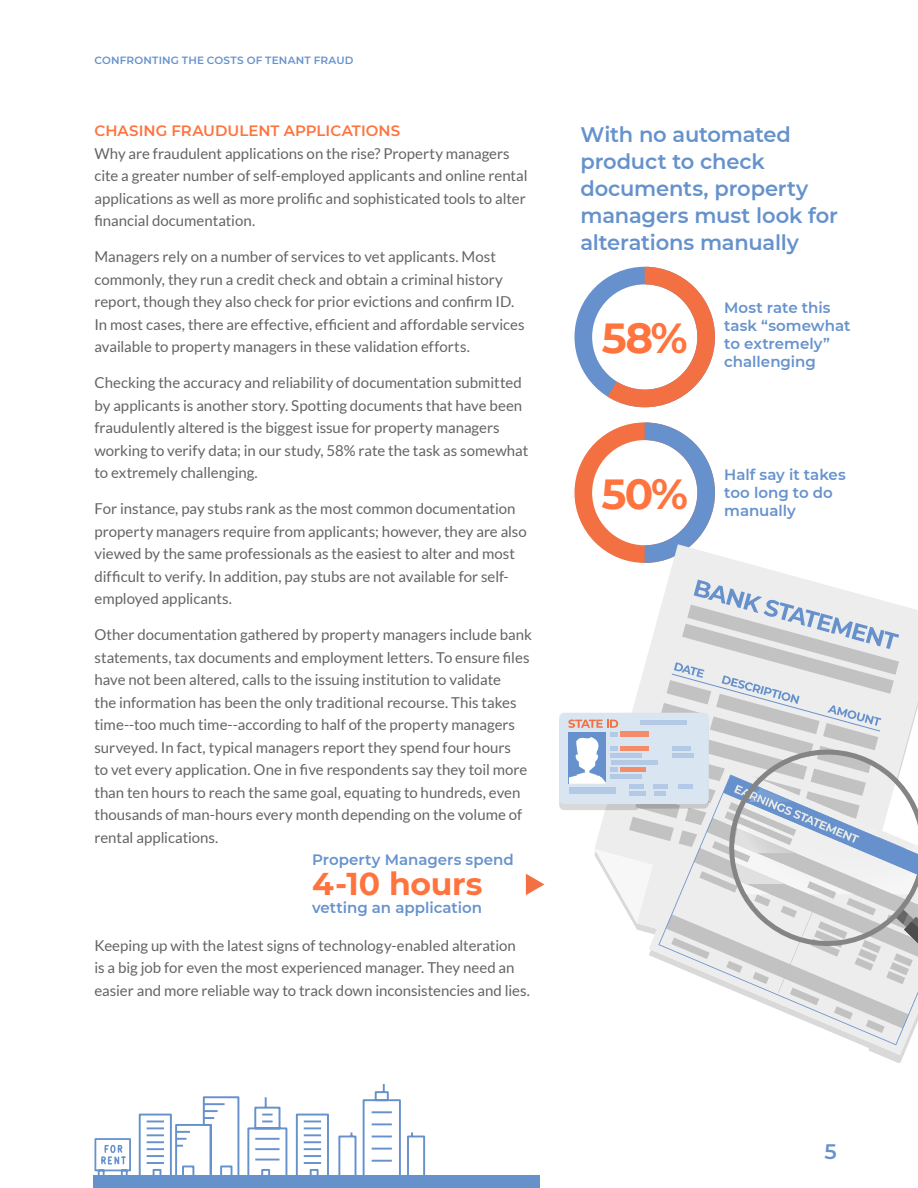
<style>
.page{position:relative;width:918px;height:1188px;background:#fff}
.page>*{position:absolute;margin:0;border:0;box-sizing:border-box;transform-origin:0 0}
.t1{font:700 42px "Montserrat";color:#ff733e}
.t2{font:700 31.5px "Montserrat";letter-spacing:-.01em;color:#ff733e}
.t3{font:600 21px/27px "Montserrat";letter-spacing:-.01em;color:#6692cc}
.t4{font:15px/22.5px "Lato";color:#646464}
.t5{font:600 15px/18px "Montserrat";color:#6692cc}
.t6{font:600 15px "Montserrat";letter-spacing:.005em;color:#ff733e}
.t7{font:600 10.5px "Montserrat";letter-spacing:.02em;color:#6692cc}
</style>
<div class="page">
<div style="left:94px;top:1176px;width:446px;height:12px;background:#6692cc"></div>
<svg style="left:138px;top:1084px;width:292px;height:92px"></svg>
<svg style="left:94px;top:1138px;width:38px;height:38px"></svg>
<svg style="left:574px;top:267px;width:141px;height:140px"></svg>
<svg style="left:574px;top:422px;width:141px;height:122px"></svg>
<svg style="left:526px;top:874px;width:18px;height:21px"></svg>
<svg style="left:597px;top:544px;width:209px;height:36px"></svg>
<svg style="left:559px;top:580px;width:359px;height:483px"></svg>
<hr style="left:620px;top:767px;width:26px;height:4px;background:#f58c69">
<hr style="left:611px;top:753px;width:31px;height:4px;background:#b3c9e6">
<hr style="left:672px;top:746px;width:18px;height:4px;background:#b3c9e6">
<hr style="left:672px;top:753px;width:21px;height:4px;background:#b3c9e6">
<hr style="left:629px;top:784px;width:14px;height:4px;background:#b3c9e6">
<hr style="left:629px;top:791px;width:17px;height:4px;background:#b3c9e6">
<hr style="left:654px;top:784px;width:14px;height:4px;background:#b3c9e6">
<hr style="left:654px;top:791px;width:12px;height:4px;background:#b3c9e6">
<hr style="left:678px;top:784px;width:14px;height:4px;background:#b3c9e6">
<hr style="left:611px;top:760px;width:47px;height:4px;background:#b3c9e6">
<hr style="left:611px;top:774px;width:31px;height:4px;background:#b3c9e6">
<div style="left:569px;top:788px;width:47px;height:6px;background:#b3c9e6"></div>
<p class="t7" style="left:94px;top:53px;width:261px">CONFRONTING THE COSTS OF TENANT FRAUD</p>
<p class="t6" style="left:94px;top:121px;width:307px">CHASING FRAUDULENT APPLICATIONS</p>
<p class="t4" style="left:94px;top:142px;width:435px">Why are fraudulent applications on the rise? Property managers cite a greater number of self-employed applicants and online rental applications as well as more prolific and sophisticated tools to alter financial documentation.</p>
<p class="t4" style="left:94px;top:246px;width:432px">Managers rely on a number of services to vet applicants. Most commonly, they run a credit check and obtain a criminal history report, though they also check for prior evictions and confirm ID.<br>In most cases, there are effective, efficient and affordable services available to property managers in these validation efforts.</p>
<p class="t4" style="left:94px;top:372px;width:435px">Checking the accuracy and reliability of documentation submitted by applicants is another story. Spotting documents that have been fraudulently altered is the biggest issue for property managers working to verify data; in our study, 58% rate the task as somewhat to extremely challenging.</p>
<p class="t4" style="left:94px;top:498px;width:434px">For instance, pay stubs rank as the most common documentation property managers require from applicants; however, they are also viewed by the same professionals as the easiest to alter and most difficult to verify. In addition, pay stubs are not available for self&shy;employed applicants.</p>
<p class="t4" style="left:94px;top:624px;width:439px">Other documentation gathered by property managers include bank statements, tax documents and employment letters. To ensure files have not been altered, calls to the issuing institution to validate<br>the information has been the only traditional recourse. This takes time--too much time--according to half of the property managers surveyed. In fact, typical managers report they spend four hours<br>to vet every application. One in five respondents say they toil more than ten hours to reach the same goal, equating to hundreds, even thousands of man-hours every month depending on the volume of rental applications.</p>
<p class="t5" style="left:312px;top:850px;width:203px">Property Managers spend</p>
<h2 class="t2" style="left:312px;top:861px;width:172px">4-10 hours</h2>
<p class="t5" style="left:312px;top:898px;width:172px">vetting an application</p>
<p class="t4" style="left:94px;top:934px;width:437px">Keeping up with the latest signs of technology-enabled alteration<br>is a big job for even the most experienced manager. They need an easier and more reliable way to track down inconsistencies and lies.</p>
<h3 class="t3" style="left:580px;top:120px;width:259px">With no automated product to check documents, property managers must look for alterations manually</h3>
<h1 class="t1" style="left:602px;top:308px;width:88px">58%</h1>
<p class="t5" style="left:724px;top:298px;width:128px">Most rate this task “somewhat to extremely” challenging</p>
<h1 class="t1" style="left:601px;top:464px;width:88px">50%</h1>
<p class="t5" style="left:724px;top:465px;width:123px">Half say it takes too long to do manually</p>
<h3 class="t3" style="left:824px;top:1138px;width:14px">5</h3>
</div>
